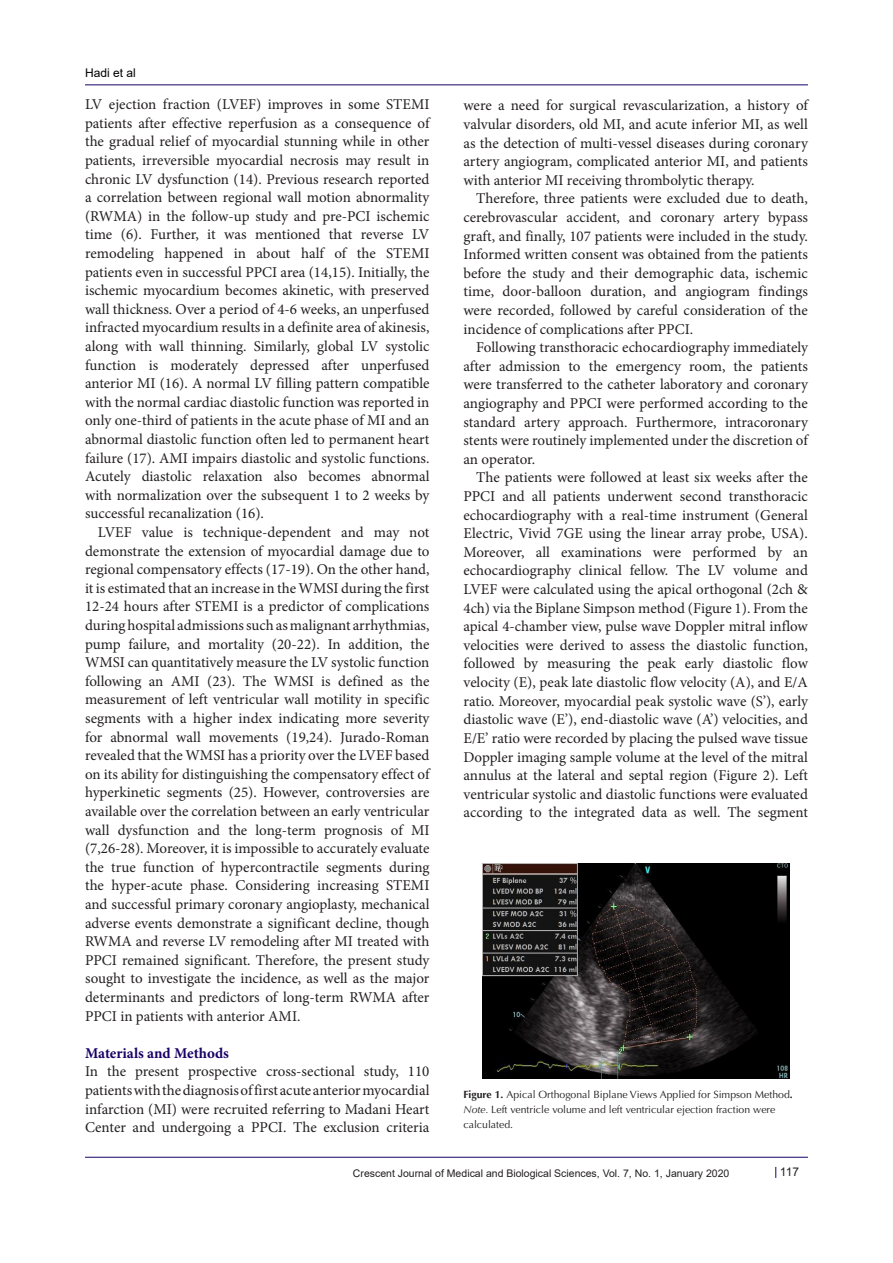
<style>
.page{position:relative;width:893px;height:1263px;background:#fff}
.page>*{position:absolute;margin:0;border:0;box-sizing:border-box;transform-origin:0 0}
.t1{font:15px/18.6px "Minion Pro";color:#231f20;text-align:justify}
.t2{font:700 15px "Minion Pro";color:#190066}
.t3{font:12px "Arial";color:#000001}
.t4{font:12px "Arial";color:#231f20}
.t5{font:10.5px/15px "Optima LT Std";color:#231f20}
.t6{font:10.5px "Arial";color:#231f20}
.s1{font-weight:700}
.s2{font-style:italic}
</style>
<div class="page">
<hr style="left:85px;top:85px;width:723px;height:1px;background:#190066">
<hr style="left:85px;top:1157px;width:723px;height:1px;background:#190066">
<img style="left:482px;top:863px;width:307px;height:215px">
<p class="t3" style="left:85px;top:65px;width:52px">Hadi et al</p>
<p class="t1" style="left:85px;top:95px;width:346px">LV ejection fraction (LVEF) improves in some STEMI patients after effective reperfusion as a consequence of the gradual relief of myocardial stunning while in other patients, irreversible myocardial necrosis may result in chronic LV dysfunction (14). Previous research reported a correlation between regional wall motion abnormality (RWMA) in the follow-up study and pre-PCI ischemic time (6). Further, it was mentioned that reverse LV remodeling happened in about half of the STEMI patients even in successful PPCI area (14,15). Initially, the ischemic myocardium becomes akinetic, with preserved wall thickness. Over a period of 4-6 weeks, an unperfused infracted myocardium results in a definite area of akinesis, along with wall thinning. Similarly, global LV systolic function is moderately depressed after unperfused anterior MI (16). A normal LV filling pattern compatible with the normal cardiac diastolic function was reported in only one-third of patients in the acute phase of MI and an abnormal diastolic function often led to permanent heart failure (17). AMI impairs diastolic and systolic functions.<br>Acutely diastolic relaxation also becomes abnormal with normalization over the subsequent 1 to 2 weeks by successful recanalization (16).</p>
<p class="t1" style="left:85px;top:523px;width:346px;text-indent:13px">LVEF value is technique-dependent and may not demonstrate the extension of myocardial damage due to regional compensatory effects (17-19). On the other hand, it is estimated that an increase in the WMSI during the first 12-24 hours after STEMI is a predictor of complications during hospital admissions such as malignant arrhythmias, pump failure, and mortality (20-22). In addition, the WMSI can quantitatively measure the LV systolic function following an AMI (23). The WMSI is defined as the measurement of left ventricular wall motility in specific segments with a higher index indicating more severity for abnormal wall movements (19,24). Jurado-Roman revealed that the WMSI has a priority over the LVEF based on its ability for distinguishing the compensatory effect of hyperkinetic segments (25). However, controversies are available over the correlation between an early ventricular wall dysfunction and the long-term prognosis of MI (7,26-28). Moreover, it is impossible to accurately evaluate the true function of hypercontractile segments during the hyper-acute phase. Considering increasing STEMI and successful primary coronary angioplasty, mechanical adverse events demonstrate a significant decline, though RWMA and reverse LV remodeling after MI treated with PPCI remained significant. Therefore, the present study sought to investigate the incidence, as well as the major determinants and predictors of long-term RWMA after PPCI in patients with anterior AMI.</p>
<p class="t2" style="left:85px;top:1042px;width:145px">Materials and Methods</p>
<p class="t1" style="left:85px;top:1062px;width:346px">In the present prospective cross-sectional study, 110 patients with the diagnosis of first acute anterior myocardial infarction (MI) were recruited referring to Madani Heart Center and undergoing a PPCI. The exclusion criteria</p>
<p class="t1" style="left:463px;top:96px;width:346px">were a need for surgical revascularization, a history of valvular disorders, old MI, and acute inferior MI, as well as the detection of multi-vessel diseases during coronary artery angiogram, complicated anterior MI, and patients with anterior MI receiving thrombolytic therapy.</p>
<p class="t1" style="left:463px;top:189px;width:346px;text-indent:13px">Therefore, three patients were excluded due to death, cerebrovascular accident, and coronary artery bypass graft, and finally, 107 patients were included in the study.<br>Informed written consent was obtained from the patients before the study and their demographic data, ischemic time, door-balloon duration, and angiogram findings were recorded, followed by careful consideration of the incidence of complications after PPCI.</p>
<p class="t1" style="left:463px;top:338px;width:346px;text-indent:13px">Following transthoracic echocardiography immediately after admission to the emergency room, the patients were transferred to the catheter laboratory and coronary angiography and PPCI were performed according to the standard artery approach. Furthermore, intracoronary stents were routinely implemented under the discretion of an operator.</p>
<p class="t1" style="left:463px;top:468px;width:346px;text-indent:13px">The patients were followed at least six weeks after the PPCI and all patients underwent second transthoracic echocardiography with a real-time instrument (General Electric, Vivid 7GE using the linear array probe, USA).<br>Moreover, all examinations were performed by an echocardiography clinical fellow. The LV volume and LVEF were calculated using the apical orthogonal (2ch &amp; 4ch) via the Biplane Simpson method (Figure 1). From the apical 4-chamber view, pulse wave Doppler mitral inflow velocities were derived to assess the diastolic function, followed by measuring the peak early diastolic flow velocity (E), peak late diastolic flow velocity (A), and E/A ratio. Moreover, myocardial peak systolic wave (S’), early diastolic wave (E’), end-diastolic wave (A’) velocities, and E/E’ ratio were recorded by placing the pulsed wave tissue Doppler imaging sample volume at the level of the mitral annulus at the lateral and septal region (Figure 2). Left ventricular systolic and diastolic functions were evaluated according to the integrated data as well. The segment</p>
<p class="t5" style="left:463px;top:1087px;width:331px"><span class="s1">Figure 1.</span> Apical Orthogonal Biplane Views Applied for Simpson Method<span class="s1">.<br></span><span class="s2">Note.</span> Left ventricle volume and left ventricular ejection fraction were calculated.</p>
<p class="t6" style="left:353px;top:1166px;width:378px">Crescent Journal of Medical and Biological Sciences, Vol. 7, No. 1, January 2020</p>
<p class="t4" style="left:780px;top:1163px;width:21px">117</p>
</div>
